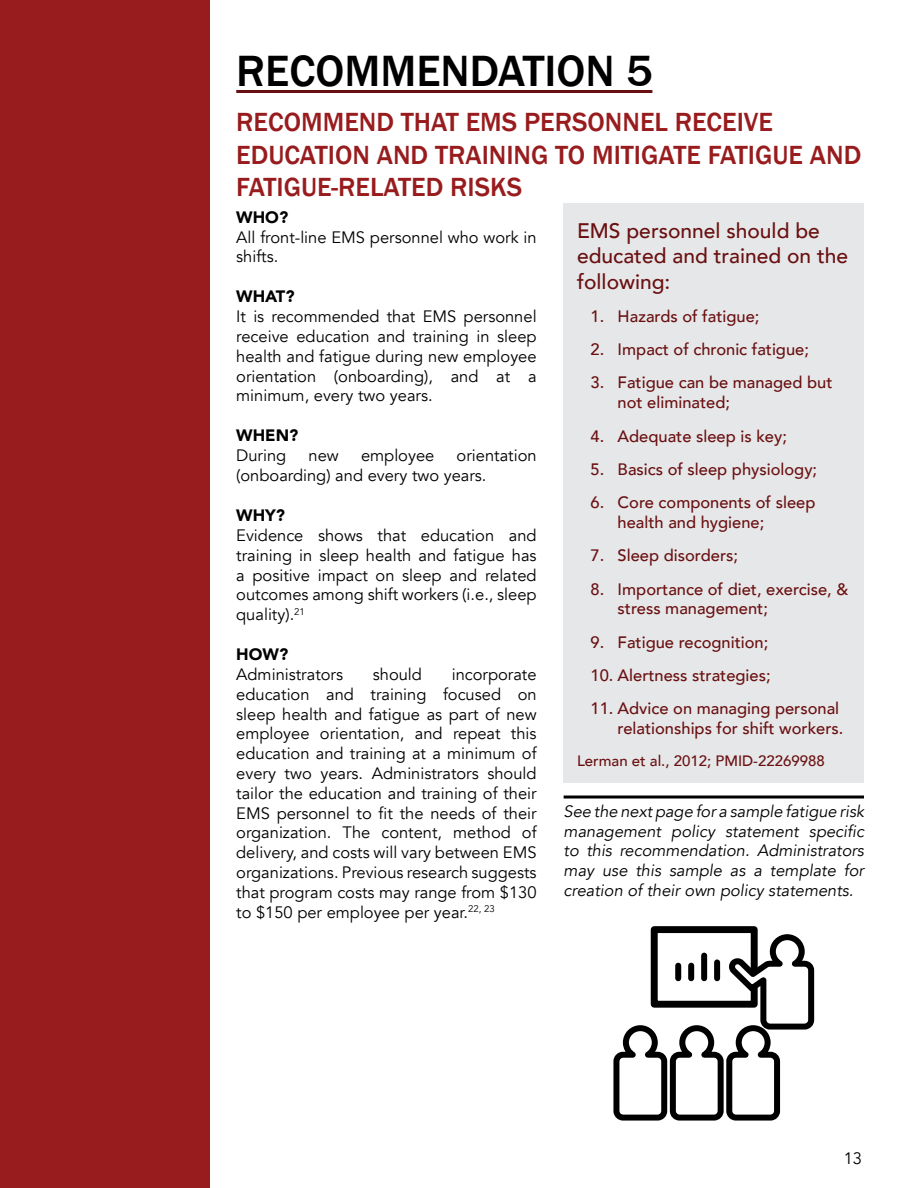
<style>
.page{position:relative;width:918px;height:1188px;background:#fff}
.page>*{position:absolute;margin:0;border:0;box-sizing:border-box;transform-origin:0 0}
.Page_Section_Header{font:500 45px "Franklin Gothic";color:#000}
.Page_Subhead__Recomm{font:500 27px/32.4px "Franklin Gothic";color:#981c1e}
.Emphasis{font:500 21px/25.2px "Avenir";color:#6a1012}
.Body_Text{font:16.5px/19.8px "Avenir";color:#000;text-align:justify}
.t1{font:500 16.5px/19.8px "Avenir";color:#6a1012}
.See_Next_Page{font:italic 16.5px/19.8px "Avenir";color:#000;text-align:justify}
.Header_1{font:900 16.5px "Avenir";color:#000}
.Emphasis-2{font:500 15px "Avenir";color:#6a1012}
</style>
<div class="page">
<div style="left:0;top:0;width:209px;height:1188px;background:#981c1e"></div>
<hr style="left:236px;top:90px;width:416px;height:3px;background:#6a1012">
<hr style="left:564px;top:796px;width:300px;height:3px;background:#000">
<div style="left:564px;top:204px;width:300px;height:579px;background:#e6e7e8"></div>
<div style="left:651px;top:926px;width:107px;height:82px;border:7px solid #000"></div>
<svg style="left:613px;top:931px;width:201px;height:190px"></svg>
<p class="Page_Section_Header" style="left:236px;top:43px;width:418px">RECOMMENDATION 5</p>
<p class="Page_Subhead__Recomm" style="left:236px;top:107px;width:627px">RECOMMEND THAT EMS PERSONNEL RECEIVE<br>EDUCATION AND TRAINING TO MITIGATE FATIGUE AND<br>FATIGUE-RELATED RISKS</p>
<p class="Header_1" style="left:236px;top:203px;width:53px">WHO?</p>
<p class="Body_Text" style="left:236px;top:227px;width:302px">All front-line EMS personnel who work in shifts.</p>
<p class="Header_1" style="left:236px;top:283px;width:60px">WHAT?</p>
<p class="Body_Text" style="left:236px;top:307px;width:302px">It is recommended that EMS personnel receive education and training in sleep health and fatigue during new employee orientation (onboarding), and at a minimum, every two years.</p>
<p class="Header_1" style="left:236px;top:422px;width:64px">WHEN?</p>
<p class="Body_Text" style="left:236px;top:446px;width:52px">During</p>
<p class="Body_Text" style="left:309px;top:446px;width:32px">new</p>
<p class="Body_Text" style="left:361px;top:446px;width:75px">employee</p>
<p class="Emphasis" style="left:577px;top:217px;width:273px">EMS personnel should be educated and trained on the following:</p>
<p class="t1" style="left:591px;top:305px;width:170px">1. Hazards of fatigue;</p>
<p class="t1" style="left:591px;top:339px;width:220px">2. Impact of chronic fatigue;</p>
<p class="t1" style="left:618px;top:372px;width:216px;text-indent:-27px">3. Fatigue can be managed but not eliminated;</p>
<p class="t1" style="left:591px;top:425px;width:198px">4. Adequate sleep is key;</p>
<p class="t1" style="left:591px;top:458px;width:228px">5. Basics of sleep physiology;</p>
<p class="t1" style="left:618px;top:492px;width:199px;text-indent:-27px">6. Core components of sleep health and hygiene;</p>
<p class="t1" style="left:591px;top:545px;width:149px">7. Sleep disorders;</p>
<p class="t1" style="left:618px;top:578px;width:232px;text-indent:-27px">8. Importance of diet, exercise, &amp; stress management;</p>
<p class="t1" style="left:591px;top:631px;width:179px">9. Fatigue recognition;</p>
<p class="t1" style="left:591px;top:664px;width:182px">10. Alertness strategies;</p>
<p class="t1" style="left:591px;top:698px;width:254px;text-align:right">11. Advice on managing personal relationships for shift workers.</p>
<p class="Emphasis-2" style="left:577px;top:747px;width:249px">Lerman et al., 2012; PMID-22269988</p>
<p class="Body_Text" style="left:236px;top:446px;width:302px;text-indent:220px">orientation (onboarding) and every two years.</p>
<p class="Header_1" style="left:236px;top:501px;width:50px">WHY?</p>
<p class="Body_Text" style="left:236px;top:526px;width:302px">Evidence shows that education and training in sleep health and fatigue has a positive impact on sleep and related outcomes among shift workers (i.e., sleep quality).<sup>21</sup></p>
<p class="Header_1" style="left:236px;top:640px;width:53px">HOW?</p>
<p class="Body_Text" style="left:236px;top:665px;width:108px">Administrators</p>
<p class="Body_Text" style="left:373px;top:665px;width:51px">should</p>
<p class="Body_Text" style="left:236px;top:665px;width:302px;text-indent:215px">incorporate education and training focused on sleep health and fatigue as part of new employee orientation, and repeat this education and training at a minimum of every two years. Administrators should tailor the education and training of their EMS personnel to fit the needs of their organization. The content, method of delivery, and costs will vary between EMS organizations. Previous research suggests that program costs may range from $130 to $150 per employee per year.<sup>22,</sup> <sup>23</sup></p>
<p class="See_Next_Page" style="left:564px;top:801px;width:302px">See the next page for a sample fatigue risk management policy statement specific to this recommendation. Administrators may use this sample as a template for creation of their own policy statements.</p>
<p class="Body_Text" style="left:844px;top:1149px;width:20px">13</p>
</div>
